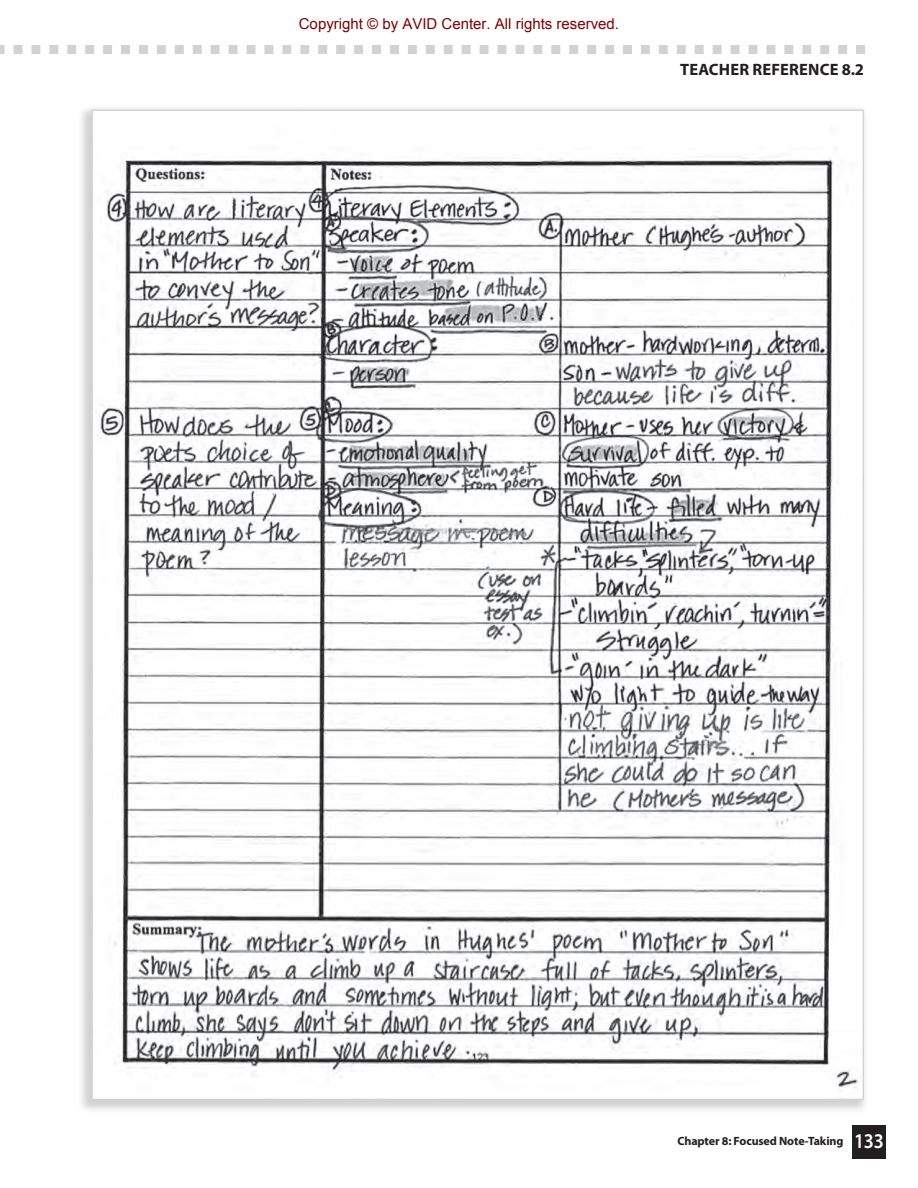
<style>
.page{position:relative;width:918px;height:1188px;background:#fff}
.page>*{position:absolute;margin:0;border:0;box-sizing:border-box;transform-origin:0 0}
.t1{font:700 16.5px "Myriad Pro";color:#231f20}
.t2{font:15px "Arial";color:#800000}
.t3{font:700 12px "Myriad Pro";letter-spacing:-.01em;color:#231f20}
.s1{font-weight:600;font-size:21px;color:#fff}
</style>
<div class="page">
<svg style="left:0;top:45px;width:865px;height:9px"></svg>
<div style="left:852px;top:1125px;width:34px;height:34px;background:#231f20"></div>
<div style="left:77px;top:104px;width:792px;height:1010px;background:#231f20;opacity:.2"></div>
<img style="left:94px;top:112px;width:768px;height:986px">
<p class="t2" style="left:299px;top:14px;width:322px">Copyright © by AVID Center. All rights reserved.</p>
<p class="t1" style="left:680px;top:59px;width:20px">Teacher</p>
<p class="t1" style="left:753px;top:59px;width:20px">Refere</p>
<p class="t1" style="left:808px;top:59px;width:57px">nce 8.2</p>
<p class="t3" style="left:677px;top:1133px;width:208px">Chapter 8: Focused Note-Taking <span class="s1">133</span></p>
</div>
